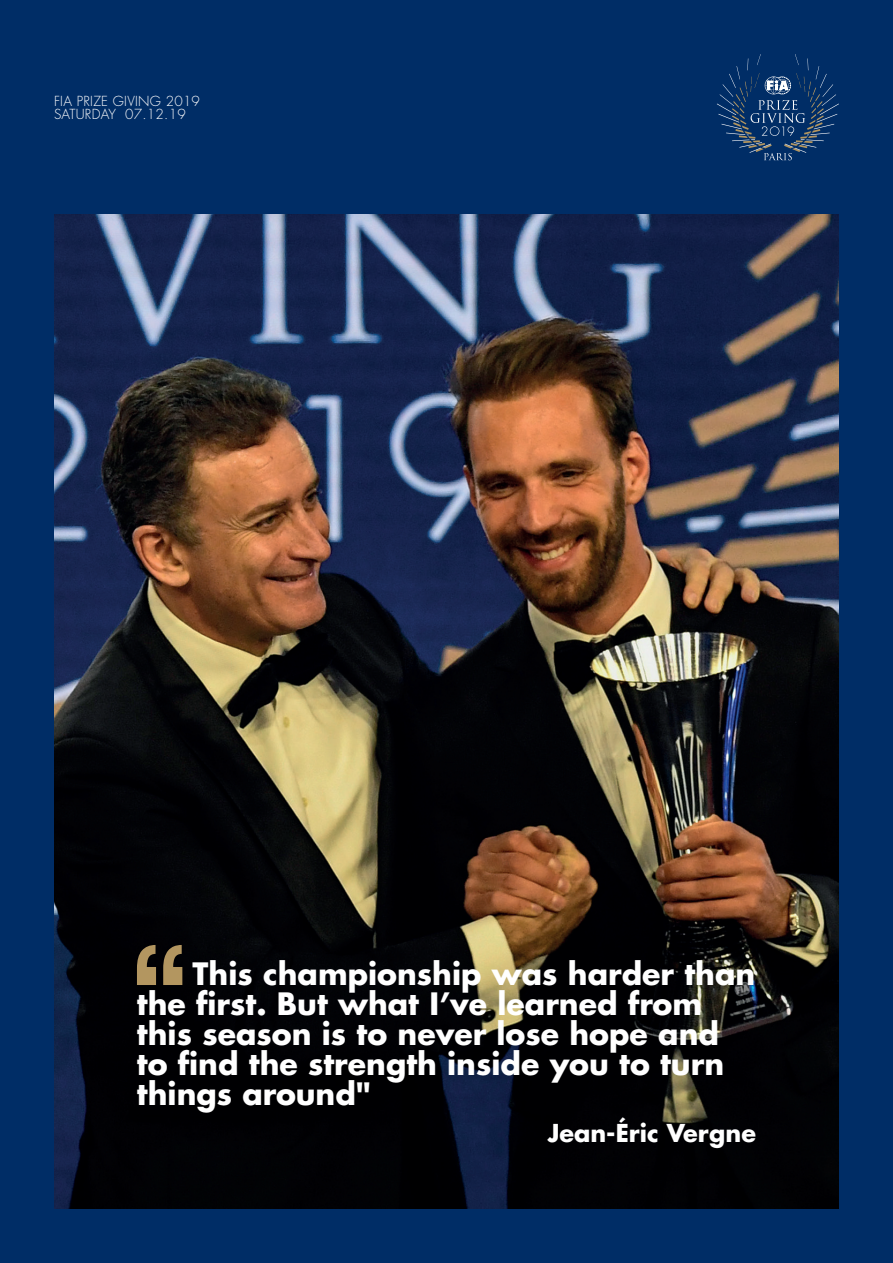
<style>
.page{position:relative;width:893px;height:1263px;background:#002d66}
.page>*{position:absolute;margin:0;border:0;box-sizing:border-box;transform-origin:0 0}
.t1{font:700 30px/30px "Futura Std";color:#fff}
.t2{font:700 24px "Futura Std";color:#fff}
.t3{font:300 13.5px/13px "Futura Std";letter-spacing:.02em;color:#fff}
</style>
<div class="page">
<svg style="left:717px;top:54px;width:122px;height:106px"></svg>
<img style="left:54px;top:214px;width:785px;height:995px">
<svg style="left:137px;top:945px;width:45px;height:40px"></svg>
<p class="t3" style="left:54px;top:95px;width:148px">FIA PRIZE GIVING 2019<br>SATURDAY 07.12.19</p>
<p class="t1" style="left:137px;top:958px;width:620px;text-indent:56px">This championship was harder than the first. But what I’ve learned from this season is to never lose hope and to find the strength inside you to turn things around"</p>
<p class="t2" style="left:548px;top:1117px;width:210px">Jean-Éric Vergne</p>
</div>
